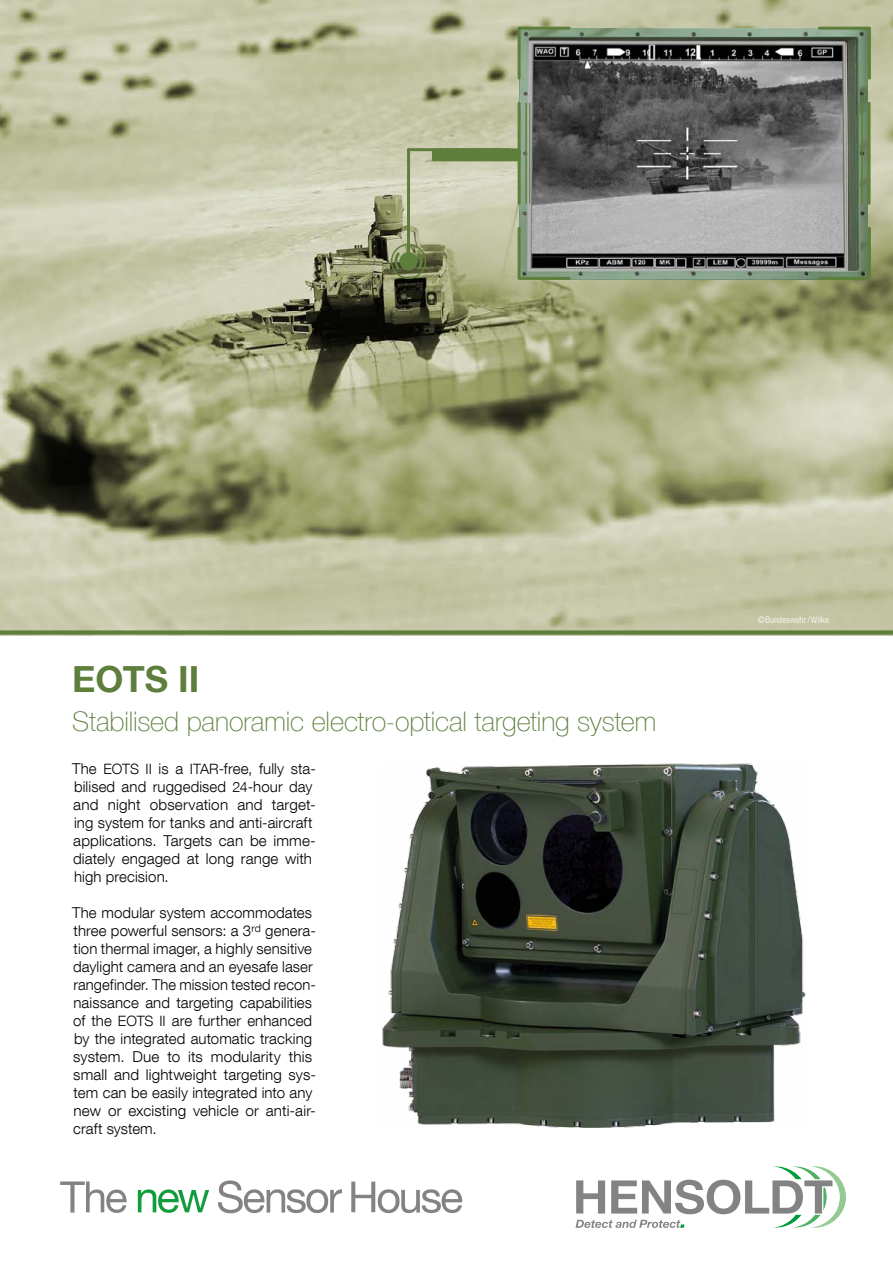
<style>
.page{position:relative;width:893px;height:1263px;background:#fff}
.page>*{position:absolute;margin:0;border:0;box-sizing:border-box;transform-origin:0 0}
.t1{font:700 36px "Helvetica Neue LT Com";letter-spacing:-.005em;color:#5e7e3c}
.t2{font:100 27px "Helvetica Neue LT Com";letter-spacing:-.005em;color:#5e7e3c}
.t3{font:300 15px/18px "Helvetica Neue LT Com";letter-spacing:.01em;color:#000}
.t4{font:300 condensed 9px "Helvetica Neue LT Com";letter-spacing:.015em;color:#fff}
.s1{font-size:14.25px}
</style>
<div class="page">
<svg style="left:575px;top:1166px;width:271px;height:62px"></svg>
<svg style="left:351px;top:1181px;width:111px;height:32px"></svg>
<svg style="left:218px;top:1180px;width:124px;height:33px"></svg>
<svg style="left:60px;top:1181px;width:67px;height:32px"></svg>
<svg style="left:138px;top:1189px;width:71px;height:24px"></svg>
<img style="left:0;top:0;width:893px;height:636px">
<img style="left:519px;top:28px;width:349px;height:251px">
<svg style="left:516px;top:225px;width:56px;height:56px;background:#7f887a"></svg>
<svg style="left:816px;top:225px;width:56px;height:56px;background:#76816f"></svg>
<svg style="left:816px;top:25px;width:56px;height:56px;background:#707c6a"></svg>
<svg style="left:516px;top:25px;width:56px;height:56px;background:#60695a"></svg>
<svg style="left:414px;top:249px;width:10px;height:24px"></svg>
<svg style="left:393px;top:249px;width:10px;height:25px"></svg>
<div style="left:400px;top:253px;width:17px;height:17px;background:#5e7e3c;border-radius:50%"></div>
<div style="left:399px;top:252px;width:19px;height:18px;border:2px solid #5e7e3c;border-radius:50%"></div>
<div style="left:391px;top:244px;width:35px;height:35px;border:2px solid #5e7e3c;border-radius:50%"></div>
<hr style="left:409px;top:148px;width:100px;height:3px;background:#5e7e3c">
<div style="left:434px;top:150px;width:85px;height:10px;background:#5e7e3c"></div>
<div style="left:432px;top:148px;width:88px;height:13px;border:3px solid #5e7e3c"></div>
<hr style="left:407px;top:150px;width:3px;height:111px;background:#5e7e3c">
<hr style="left:518px;top:103px;width:3px;height:100px;background:#5e7e3c">
<hr style="left:525px;top:103px;width:2px;height:100px;background:#5e7e3c">
<hr style="left:529px;top:103px;width:1px;height:100px;background:#5e7e3c">
<hr style="left:867px;top:103px;width:3px;height:100px;background:#5e7e3c">
<hr style="left:861px;top:103px;width:2px;height:100px;background:#5e7e3c">
<hr style="left:858px;top:103px;width:1px;height:100px;background:#5e7e3c">
<img style="left:382px;top:763px;width:424px;height:364px">
<div style="left:0;top:630px;width:893px;height:5px;background:#5e7e3c"></div>
<h1 class="t1" style="left:72px;top:656px;width:129px">EOTS II</h1>
<h2 class="t2" style="left:72px;top:705px;width:585px">Stabilised panoramic electro-optical targeting system</h2>
<p class="t3" style="left:72px;top:759px;width:245px">The <span class="s1">EOTS II</span> is a <span class="s1">ITAR</span>-free, fully sta&shy;bilised and ruggedised <span class="s1">24</span>-hour day and night observation and target&shy;ing system for tanks and anti-aircraft applications. Targets can be imme&shy;diately engaged at long range with high precision.</p>
<p class="t3" style="left:72px;top:903px;width:245px">The modular system accommodates three powerful sensors: a 3<sup>rd</sup> genera&shy;tion thermal imager, a highly sensitive daylight camera and an eyesafe laser rangefinder. The mission tested recon&shy;naissance and targeting capabilities of the <span class="s1">EOTS II</span> are further enhanced by the integrated automatic tracking system. Due to its modularity this small and lightweight targeting sys&shy;tem can be easily integrated into any new or excisting vehicle or anti-air&shy;craft system.</p>
<p class="t4" style="left:758px;top:614px;width:73px">©Bundeswehr/Wilke</p>
</div>
